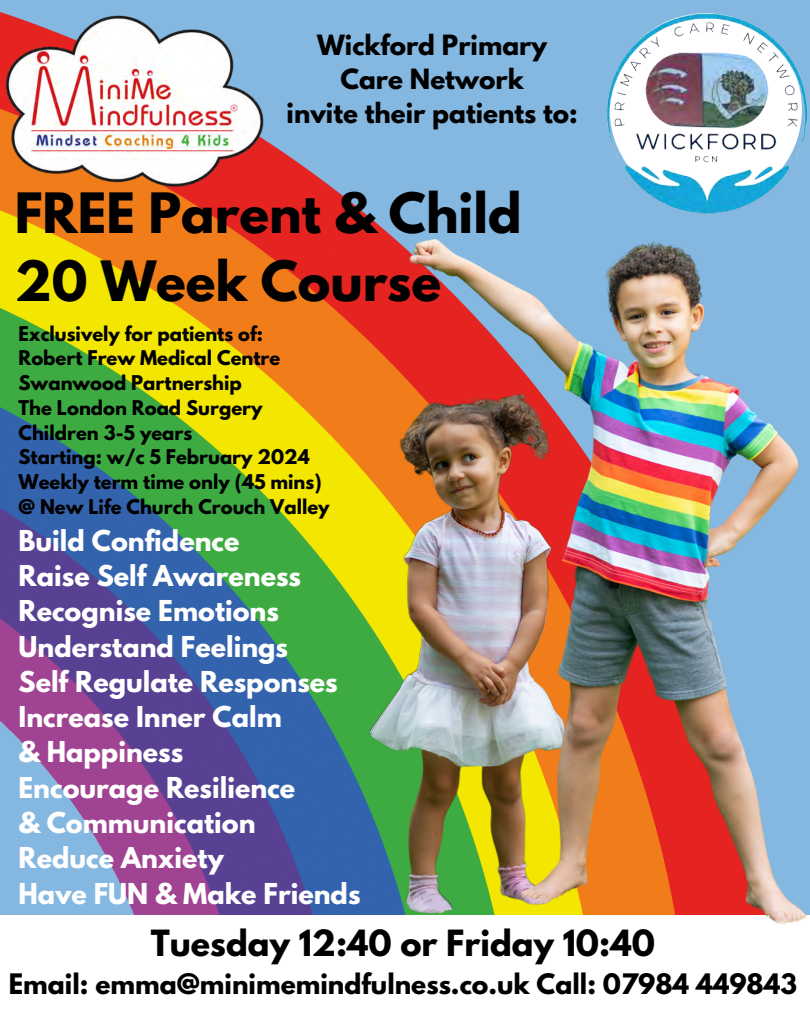
<style>
.page{position:relative;width:810px;height:1013px;background:#fff}
.page>*{position:absolute;margin:0;border:0;box-sizing:border-box;transform-origin:0 0}
.t1{font:700 49.2px "League Spartan";color:#000}
.t2{font:700 32px "League Spartan";color:#000}
.t3{font:700 25.5px/35.3px "League Spartan";color:#fff}
.t4{font:700 25px "League Spartan";color:#000}
.t5{font:700 24.7px/34.1px "League Spartan";color:#000;text-align:center}
.t6{font:700 18px/24.7px "League Spartan";color:#000}
</style>
<div class="page">
<img style="left:0;top:0;width:553px;height:915px">
<img style="left:311px;top:392px;width:73px;height:523px">
<img style="left:384px;top:190px;width:426px;height:735px">
<img style="left:553px;top:0;width:257px;height:240px">
<img style="left:0;top:0;width:267px;height:196px">
<p class="t5" style="left:287px;top:31px;width:293px">Wickford Primary<br>Care Network<br>invite their patients to:</p>
<p class="t1" style="left:15px;top:188px;width:508px">FREE Parent &amp; Child</p>
<h1 class="t1" style="left:15px;top:257px;width:428px">20 Week Course</h1>
<p class="t6" style="left:19px;top:323px;width:313px">Exclusively for patients of:<br>Robert Frew Medical Centre<br>Swanwood Partnership<br>The London Road Surgery<br>Children 3-5 years<br>Starting: w/c 5 February 2024<br>Weekly term time only (45 mins) @ New Life Church Crouch Valley</p>
<p class="t3" style="left:19px;top:526px;width:344px">Build Confidence<br>Raise Self Awareness<br>Recognise Emotions<br>Understand Feelings<br>Self Regulate Responses<br>Increase Inner Calm<br>&amp; Happiness<br>Encourage Resilience<br>&amp; Communication<br>Reduce Anxiety<br>Have FUN &amp; Make Friends</p>
<p class="t2" style="left:151px;top:927px;width:506px">Tuesday 12:40 or Friday 10:40</p>
<p class="t4" style="left:9px;top:971px;width:790px">Email: emma@minimemindfulness.co.uk Call: 07984 449843</p>
</div>
